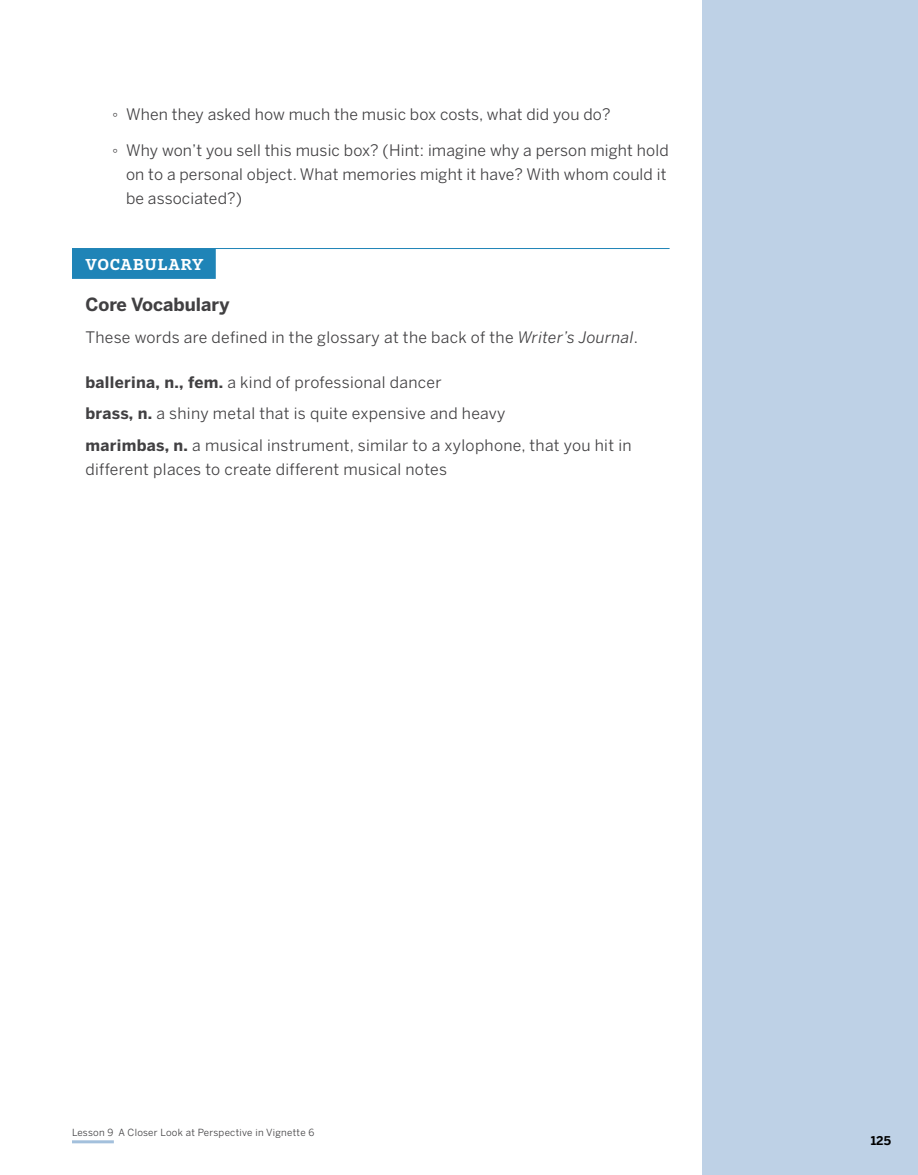
<style>
.page{position:relative;width:918px;height:1175px;background:#fff}
.page>*{position:absolute;margin:0;border:0;box-sizing:border-box;transform-origin:0 0}
.t1{font:700 18px "Benton Sans";color:#414042}
.t2{font:15.75px/24px "Benton Sans";letter-spacing:.01em;color:#414042}
.t3{font:700 15.75px "Amplify";letter-spacing:.04em;color:#fff}
.t4{font:700 12px "Benton Sans";color:#000}
.t5{font:9.75px "Benton Sans";letter-spacing:.03em;color:#414042}
.s1{font-family:"Arial"}
.s2{font-style:italic}
.s3{font-weight:700}
</style>
<div class="page">
<div style="left:702px;top:0;width:216px;height:1174px;background:#bed1e6"></div>
<hr style="left:72px;top:1140px;width:42px;height:3px;background:#a3c0dc">
<hr style="left:72px;top:248px;width:598px;height:1px;background:#1f84b7">
<div style="left:72px;top:249px;width:144px;height:30px;background:#1f84b7"></div>
<p class="t2" style="left:113px;top:102px;width:500px"><span class="s1">◦</span> When they asked how much the music box costs, what did you do?</p>
<p class="t2" style="left:126px;top:138px;width:544px;text-indent:-13px"><span class="s1">◦</span> Why won’t you sell this music box? (Hint: imagine why a person might hold on to a personal object. What memories might it have? With whom could it be associated?)</p>
<p class="t3" style="left:86px;top:254px;width:119px">VOCABULARY</p>
<p class="t1" style="left:86px;top:294px;width:145px">Core Vocabulary</p>
<p class="t2" style="left:86px;top:324px;width:554px">These words are defined in the glossary at the back of the <span class="s2">Writer’s Journal</span>.</p>
<p class="t2" style="left:86px;top:366px;width:548px;line-height:31.5px"><span class="s3">ballerina, n., fem.</span> a kind of professional dancer<br><span class="s3">brass, n.</span> a shiny metal that is quite expensive and heavy<br><span class="s3">marimbas, n.</span> a musical instrument, similar to a xylophone, that you hit in</p>
<p class="t2" style="left:86px;top:456px;width:363px">different places to create different musical notes</p>
<p class="t5" style="left:72px;top:1126px;width:244px">Lesson 9 A Closer Look at Perspective in Vignette 6</p>
<p class="t4" style="left:871px;top:1133px;width:22px">125</p>
</div>
